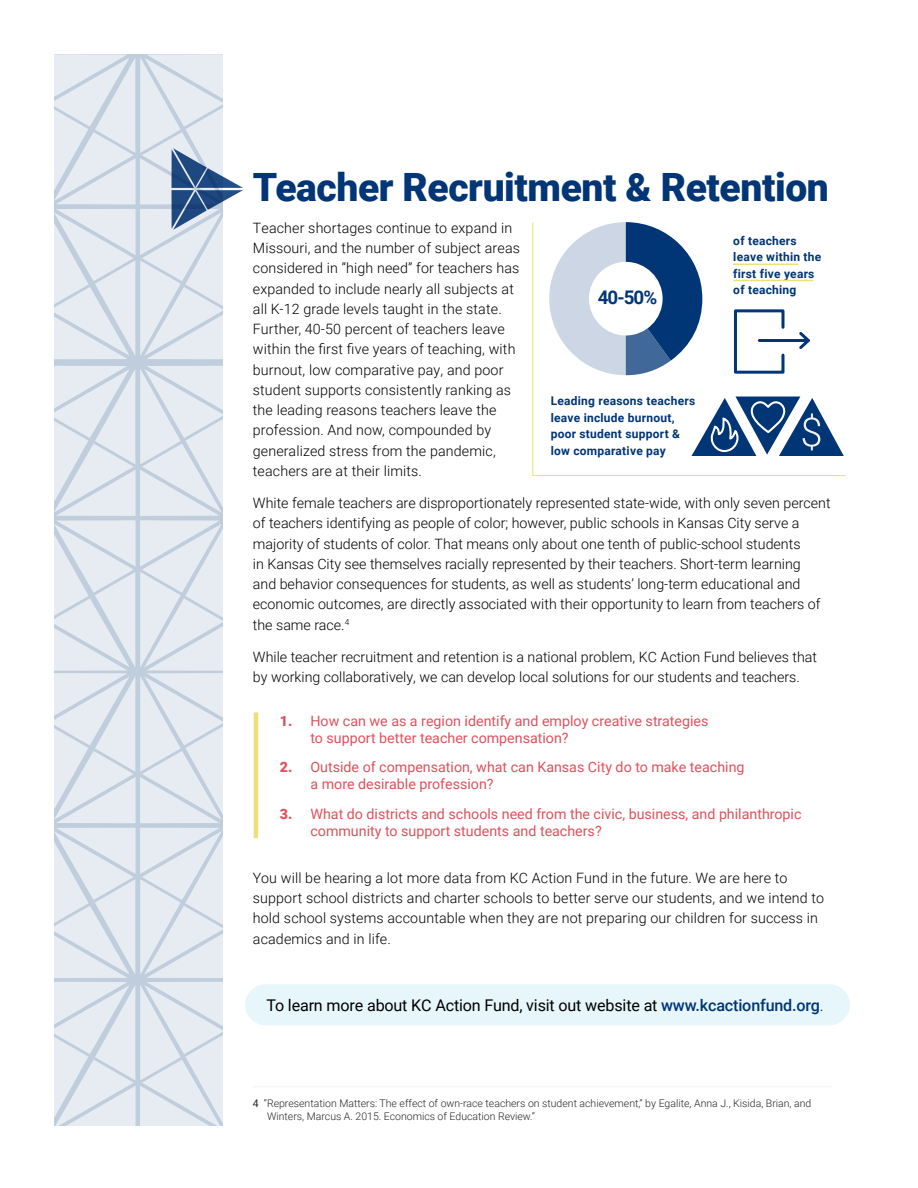
<style>
.page{position:relative;width:918px;height:1188px;background:#fff}
.page>*{position:absolute;margin:0;border:0;box-sizing:border-box;transform-origin:0 0}
.Intro_Header{font:900 39px "Roboto";letter-spacing:-.01em;color:#003576}
.Body{font:700 18.75px "Roboto";color:#003576}
.Body-2{font:16.2px "Roboto";letter-spacing:-.01em;color:#000}
.Body-3{font:300 14.25px/20.2px "Roboto";color:#000}
.t1{font:14.25px/17.1px "Roboto";color:#de515b}
.Body-4{font:700 12px/16.5px "Roboto";letter-spacing:.02em;color:#003576}
.t2{font:300 10.5px/12.6px "Roboto";color:#262626}
.s1{font-weight:900}
.s2{font-weight:500;color:#003576}
.s3{font-weight:300}
.s4{font-weight:400}
</style>
<div class="page">
<div style="left:245px;top:984px;width:605px;height:41px;background:#e7f6fa;border-radius:21px"></div>
<hr style="left:253px;top:1086px;width:579px;height:1px;background:#f5f5f5">
<svg style="left:54px;top:366px;width:169px;height:760px;background:#e0e6ee"></svg>
<hr style="left:254px;top:712px;width:4px;height:126px;background:#ece076">
<svg style="left:54px;top:54px;width:189px;height:305px;background:#d8e0e9"></svg>
<svg style="left:532px;top:222px;width:314px;height:254px"></svg>
<p class="Intro_Header" style="left:253px;top:159px;width:577px">Teacher Recruitment &amp; Retention</p>
<p class="Body-3" style="left:253px;top:217px;width:269px">Teacher shortages continue to expand in Missouri, and the number of subject areas considered in “high need” for teachers has expanded to include nearly all subjects at all K-12 grade levels taught in the state.<br>Further, 40-50 percent of teachers leave within the first five years of teaching, with burnout, low comparative pay, and poor student supports consistently ranking as the leading reasons teachers leave the profession. And now, compounded by generalized stress from the pandemic, teachers are at their limits.</p>
<p class="Body-3" style="left:253px;top:492px;width:579px">White female teachers are disproportionately represented state-wide, with only seven percent of teachers identifying as people of color; however, public schools in Kansas City serve a majority of students of color. That means only about one tenth of public-school students<br>in Kansas City see themselves racially represented by their teachers. Short-term learning<br>and behavior consequences for students, as well as students’ long-term educational and economic outcomes, are directly associated with their opportunity to learn from teachers of the same race.<sup>4</sup></p>
<p class="Body-3" style="left:253px;top:646px;width:566px">While teacher recruitment and retention is a national problem, KC Action Fund believes that by working collaboratively, we can develop local solutions for our students and teachers.</p>
<p class="t1" style="left:310px;top:712px;width:400px;text-indent:-31px"><span class="s1">1.</span> How can we as a region identify and employ creative strategies to support better teacher compensation?</p>
<p class="t1" style="left:310px;top:758px;width:436px;text-indent:-31px"><span class="s1">2.</span> Outside of compensation, what can Kansas City do to make teaching a more desirable profession?</p>
<p class="t1" style="left:310px;top:804px;width:493px;text-indent:-31px"><span class="s1">3.</span> What do districts and schools need from the civic, business, and philanthropic community to support students and teachers?</p>
<p class="Body-3" style="left:253px;top:867px;width:573px">You will be hearing a lot more data from KC Action Fund in the future. We are here to support school districts and charter schools to better serve our students, and we intend to hold school systems accountable when they are not preparing our children for success in academics and in life.</p>
<p class="Body-4" style="left:733px;top:232px;width:90px">of teachers leave within the first five years of teaching</p>
<p class="Body" style="left:598px;top:284px;width:61px">40-50%</p>
<p class="Body-4" style="left:551px;top:392px;width:146px">Leading reasons teachers leave include burnout, poor student support &amp; low comparative pay</p>
<p class="Body-2" style="left:266px;top:994px;width:559px">To learn more about KC Action Fund, visit out website at <span class="s2">www.kcactionfund.org</span><span class="s3">.</span></p>
<p class="t2" style="left:267px;top:1097px;width:546px;text-indent:-14px"><span class="s4">4</span> “Representation Matters: The effect of own-race teachers on student achievement,” by Egalite, Anna J., Kisida, Brian, and<br>Winters, Marcus A. 2015. Economics of Education Review.”</p>
</div>
